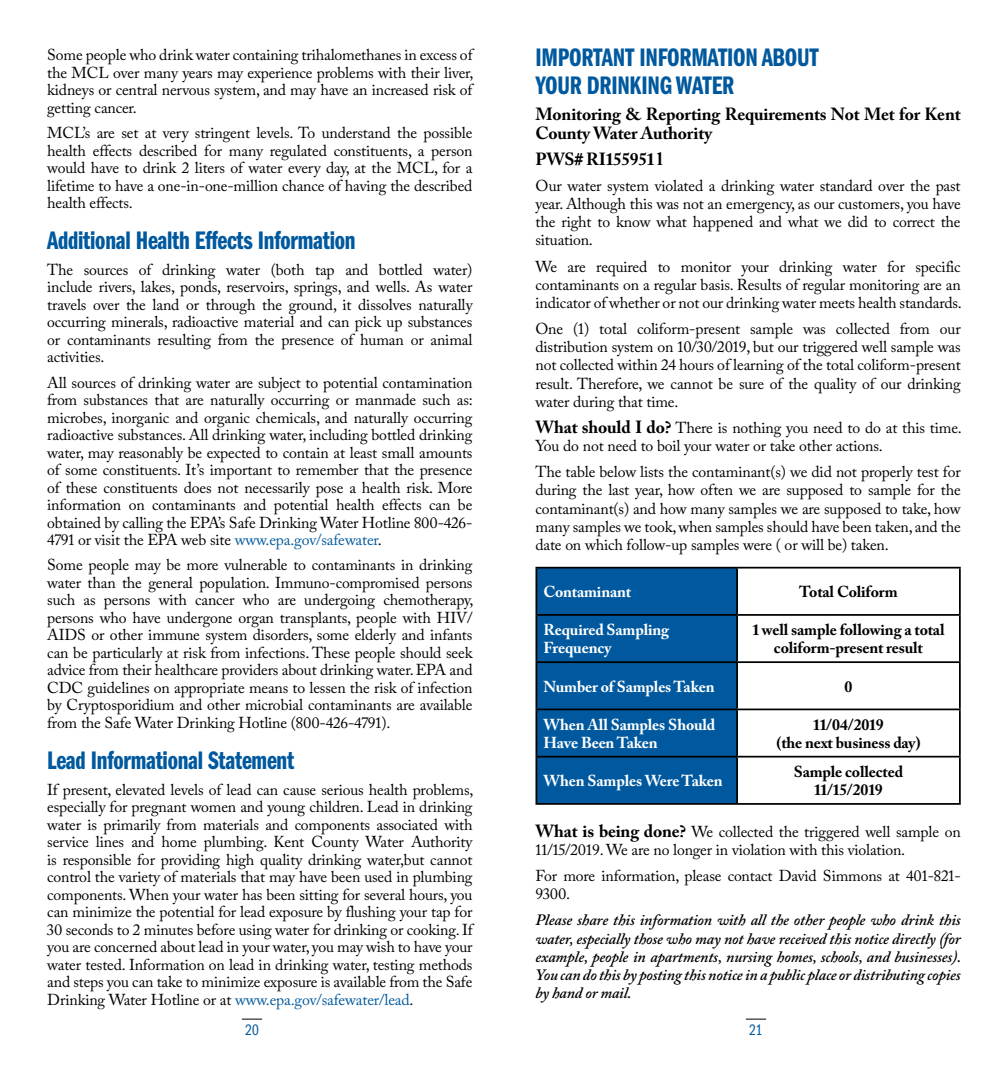
<style>
.page{position:relative;width:1008px;height:1071px;background:#fff}
.page>*{position:absolute;margin:0;border:0;box-sizing:border-box;transform-origin:0 0}
.t1{font:26.25px/28px "ITC Franklin Gothic Std Dm Cp";letter-spacing:-.01em;color:#00599e}
.t2{font:700 17.5px/18.2px "Adobe Caslon Pro";letter-spacing:-.01em;color:#000}
.t3{font:15.75px/17.5px "Adobe Caslon Pro";letter-spacing:-.01em;color:#000;text-align:justify}
.t4{font:italic 600 15.75px/18.2px "Adobe Caslon Pro";letter-spacing:-.01em;color:#000;text-align:justify}
.t5{font:700 15.75px/18.2px "Adobe Caslon Pro";letter-spacing:-.01em;color:#000;text-align:center}
.t6{font:700 15.75px/18.2px "Adobe Caslon Pro";letter-spacing:-.01em;color:#fff}
.t7{font:15.75px "ITC Franklin Gothic Std Bk Cp";color:#00599e}
.s1{color:#00599e}
.s2{font-weight:700;font-size:17.5px}
</style>
<div class="page">
<svg style="left:242px;top:1019px;width:20px;height:1px"></svg>
<svg style="left:746px;top:1019px;width:20px;height:1px"></svg>
<div style="left:537px;top:569px;width:199px;height:234px;background:#00599e"></div>
<hr style="left:536px;top:567px;width:201px;height:2px;background:#000">
<hr style="left:536px;top:569px;width:1px;height:45px;background:#000">
<hr style="left:737px;top:567px;width:224px;height:2px;background:#000">
<hr style="left:736px;top:569px;width:2px;height:45px;background:#000">
<hr style="left:959px;top:569px;width:2px;height:45px;background:#000">
<hr style="left:536px;top:614px;width:201px;height:2px;background:#000">
<hr style="left:536px;top:616px;width:1px;height:45px;background:#000">
<hr style="left:737px;top:614px;width:224px;height:2px;background:#000">
<hr style="left:736px;top:616px;width:2px;height:45px;background:#000">
<hr style="left:959px;top:616px;width:2px;height:45px;background:#000">
<hr style="left:536px;top:661px;width:201px;height:2px;background:#000">
<hr style="left:536px;top:663px;width:1px;height:46px;background:#000">
<hr style="left:737px;top:661px;width:224px;height:2px;background:#000">
<hr style="left:736px;top:663px;width:2px;height:46px;background:#000">
<hr style="left:959px;top:663px;width:2px;height:46px;background:#000">
<hr style="left:536px;top:709px;width:201px;height:1px;background:#000">
<hr style="left:536px;top:710px;width:1px;height:46px;background:#000">
<hr style="left:737px;top:709px;width:224px;height:1px;background:#000">
<hr style="left:736px;top:710px;width:2px;height:46px;background:#000">
<hr style="left:959px;top:710px;width:2px;height:46px;background:#000">
<hr style="left:536px;top:756px;width:201px;height:2px;background:#000">
<hr style="left:536px;top:758px;width:1px;height:45px;background:#000">
<hr style="left:737px;top:756px;width:224px;height:2px;background:#000">
<hr style="left:736px;top:758px;width:2px;height:45px;background:#000">
<hr style="left:959px;top:758px;width:2px;height:45px;background:#000">
<hr style="left:536px;top:803px;width:201px;height:2px;background:#000">
<hr style="left:737px;top:803px;width:224px;height:2px;background:#000">
<p class="t3" style="left:47px;top:46px;width:428px">Some people who drink water containing trihalomethanes in excess of the MCL over many years may experience problems with their liver, kidneys or central nervous system, and may have an increased risk of getting cancer.</p>
<p class="t3" style="left:47px;top:124px;width:427px">MCL’s are set at very stringent levels. To understand the possible health effects described for many regulated constituents, a person would have to drink 2 liters of water every day, at the MCL, for a lifetime to have a one-in-one-million chance of having the described health effects.</p>
<h1 class="t1" style="left:47px;top:227px;width:310px">Additional Health Effects Information</h1>
<p class="t3" style="left:47px;top:261px;width:427px">The sources of drinking water (both tap and bottled water) include rivers, lakes, ponds, reservoirs, springs, and wells. As water travels over the land or through the ground, it dissolves naturally occurring minerals, radioactive material and can pick up substances or contaminants resulting from the presence of human or animal activities.</p>
<p class="t3" style="left:47px;top:373px;width:427px">All sources of drinking water are subject to potential contamination from substances that are naturally occurring or manmade such as: microbes, inorganic and organic chemicals, and naturally occurring radioactive substances. All drinking water, including bottled drinking water, may reasonably be expected to contain at least small amounts of some constituents. It’s important to remember that the presence of these constituents does not necessarily pose a health risk. More information on contaminants and potential health effects can be obtained by calling the EPA’s Safe Drinking Water Hotline 800-426- 4791 or visit the EPA web site <span class="s1">www.epa.gov/safewater</span>.</p>
<p class="t3" style="left:47px;top:556px;width:428px">Some people may be more vulnerable to contaminants in drinking water than the general population. Immuno-compromised persons such as persons with cancer who are undergoing chemotherapy, persons who have undergone organ transplants, people with HIV/ AIDS or other immune system disorders, some elderly and infants can be particularly at risk from infections. These people should seek advice from their healthcare providers about drinking water. EPA and CDC guidelines on appropriate means to lessen the risk of infection by Cryptosporidium and other microbial contaminants are available from the Safe Water Drinking Hotline (800-426-4791).</p>
<h1 class="t1" style="left:47px;top:747px;width:248px">Lead Informational Statement</h1>
<p class="t3" style="left:47px;top:780px;width:428px">If present, elevated levels of lead can cause serious health problems, especially for pregnant women and young children. Lead in drinking water is primarily from materials and components associated with service lines and home plumbing. Kent County Water Authority is responsible for providing high quality drinking water,but cannot control the variety of materials that may have been used in plumbing components. When your water has been sitting for several hours, you can minimize the potential for lead exposure by flushing your tap for 30 seconds to 2 minutes before using water for drinking or cooking. If you are concerned about lead in your water, you may wish to have your water tested. Information on lead in drinking water, testing methods and steps you can take to minimize exposure is available from the Safe Drinking Water Hotline or at <span class="s1">www.epa.gov/safewater/lead</span>.</p>
<h1 class="t1" style="left:536px;top:44px;width:285px">IMPORTANT INFORMATION ABOUT<br>YOUR DRINKING WATER</h1>
<p class="t2" style="left:536px;top:105px;width:427px">Monitoring &amp; Reporting Requirements Not Met for Kent<br>County Water Authority</p>
<p class="t2" style="left:536px;top:150px;width:128px">PWS# RI155951 l</p>
<p class="t3" style="left:536px;top:176px;width:427px;line-height:18.2px">Our water system violated a drinking water standard over the past year. Although this was not an emergency, as our customers, you have the right to know what happened and what we did to correct the situation.</p>
<p class="t3" style="left:536px;top:257px;width:428px;line-height:18.2px">We are required to monitor your drinking water for specific contaminants on a regular basis. Results of regular monitoring are an indicator of whether or not our drinking water meets health standards.</p>
<p class="t3" style="left:536px;top:319px;width:427px;line-height:18.2px">One (1) total coliform-present sample was collected from our distribution system on 10/30/2019, but our triggered well sample was not collected within 24 hours of learning of the total coliform-present result. Therefore, we cannot be sure of the quality of our drinking water during that time.</p>
<p class="t3" style="left:535px;top:418px;width:428px;line-height:18.2px"><span class="s2">What should I do?</span> There is nothing you need to do at this time.<br>You do not need to boil your water or take other actions.</p>
<p class="t3" style="left:535px;top:463px;width:427px;line-height:18.2px">The table below lists the contaminant(s) we did not properly test for during the last year, how often we are supposed to sample for the contaminant(s) and how many samples we are supposed to take, how many samples we took, when samples should have been taken, and the date on which follow-up samples were ( or will be) taken.</p>
<p class="t6" style="left:543px;top:583px;width:89px">Contaminant</p>
<p class="t5" style="left:799px;top:583px;width:100px">Total Coliform</p>
<p class="t6" style="left:543px;top:621px;width:127px">Required Sampling<br>Frequency</p>
<p class="t5" style="left:752px;top:621px;width:194px">1 well sample following a total coliform-present result</p>
<p class="t6" style="left:543px;top:677px;width:173px">Number of Samples Taken</p>
<p class="t5" style="left:845px;top:677px;width:9px">0</p>
<p class="t6" style="left:543px;top:716px;width:174px;line-height:17.5px">When All Samples Should<br>Have Been Taken</p>
<p class="t5" style="left:776px;top:715px;width:146px">11/04/2019<br>(the next business day)</p>
<p class="t6" style="left:543px;top:772px;width:181px">When Samples Were Taken</p>
<p class="t5" style="left:794px;top:762px;width:111px">Sample collected<br>11/15/2019</p>
<p class="t3" style="left:536px;top:822px;width:427px;line-height:18.2px"><span class="s2">What is being done?</span> We collected the triggered well sample on<br>11/15/2019. We are no longer in violation with this violation.</p>
<p class="t3" style="left:536px;top:866px;width:427px;line-height:18.2px">For more information, please contact David Simmons at 401-821-<br>9300.</p>
<p class="t4" style="left:536px;top:911px;width:427px">Please share this information with all the other people who drink this water, especially those who may not have received this notice directly (for example, people in apartments, nursing homes, schools, and businesses).<br>You can do this by posting this notice in a public place or distributing copies by hand or mail.</p>
<p class="t7" style="left:245px;top:1021px;width:15px">20</p>
<p class="t7" style="left:749px;top:1021px;width:15px">21</p>
</div>
